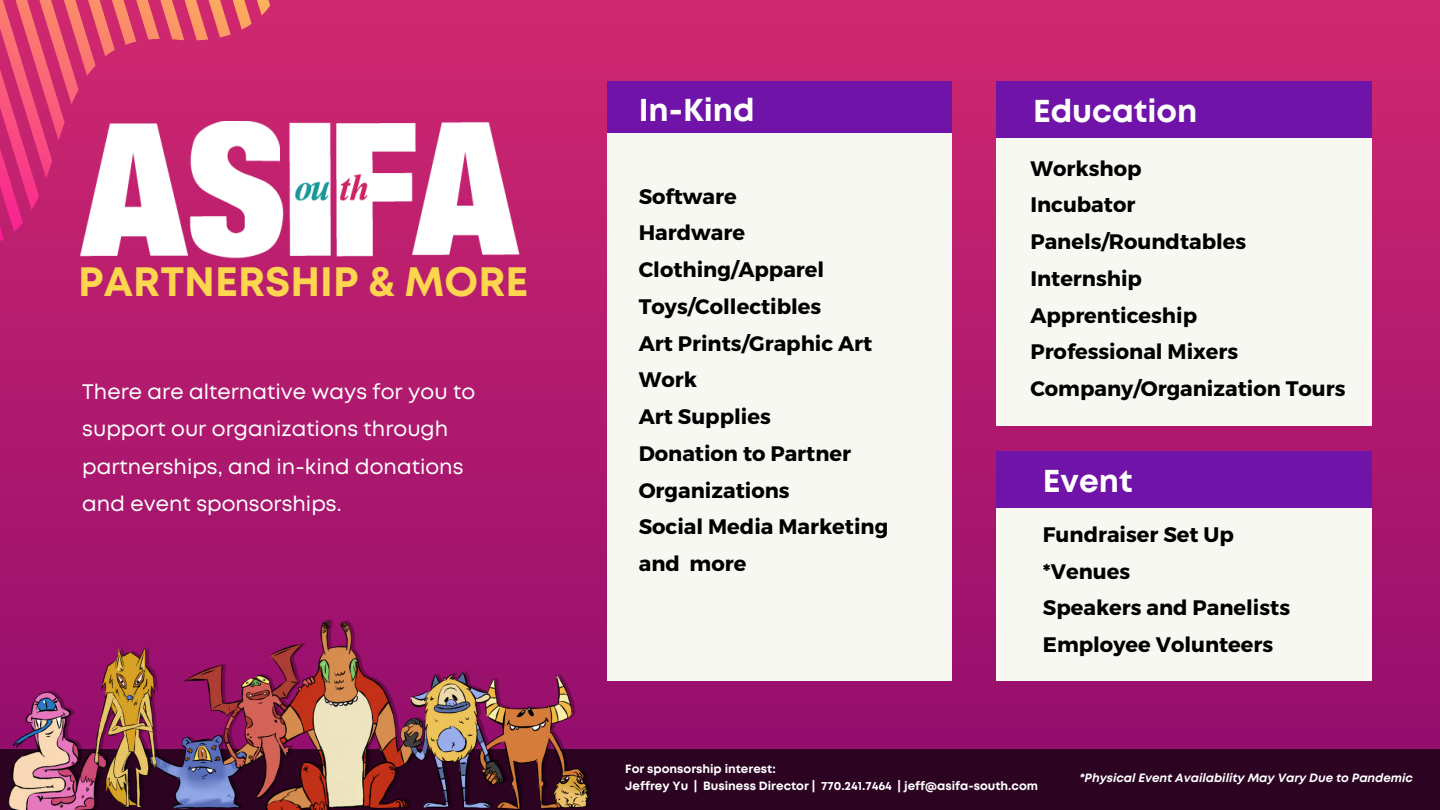
<style>
.page{position:relative;width:1440px;height:810px;background:#fff}
.page>*{position:absolute;margin:0;border:0;box-sizing:border-box;transform-origin:0 0}
.t1{font:700 41px "Mont";color:#fdd54f}
.t2{font:700 31.6px "Mont";color:#fff}
.t3{font:700 21px/36.8px "Montserrat";color:#000}
.t4{font:21px/37.5px "Mont";color:#fff}
.t5{font:700 12px "Mont";color:#fff}
.t6{font:italic 700 12px "Mont";color:#fff}
</style>
<div class="page">
<div style="left:0;top:0;width:1440px;height:810px;background:linear-gradient(to bottom,#d0286f,#900d6e)"></div>
<div style="left:0;top:749px;width:1440px;height:61px;background:#2c0321"></div>
<img style="left:0;top:612px;width:607px;height:198px">
<svg style="left:0;top:0;width:311px;height:270px;background:#d43670"></svg>
<img style="left:62px;top:122px;width:469px;height:161px">
<div style="left:607px;top:81px;width:345px;height:600px;background:#f8f8f3"></div>
<div style="left:607px;top:81px;width:345px;height:52px;background:#7013a8"></div>
<div style="left:996px;top:451px;width:376px;height:229px;background:#f8f8f3"></div>
<div style="left:996px;top:451px;width:376px;height:57px;background:#7013a8"></div>
<div style="left:996px;top:81px;width:376px;height:345px;background:#f8f8f3"></div>
<div style="left:996px;top:81px;width:376px;height:57px;background:#7013a8"></div>
<p class="t1" style="left:78px;top:266px;width:452px">PARTNERSHIP &amp; MORE</p>
<p class="t4" style="left:82px;top:374px;width:394px">There are alternative ways for you to support our organizations through partnerships, and in-kind donations and event sponsorships.</p>
<p class="t2" style="left:639px;top:98px;width:117px">In-Kind</p>
<p class="t3" style="left:639px;top:177px;width:100px">Software</p>
<p class="t3" style="left:639px;top:213px;width:108px">Hardware</p>
<p class="t3" style="left:639px;top:250px;width:187px">Clothing/Apparel</p>
<p class="t3" style="left:639px;top:287px;width:184px">Toys/Collectibles</p>
<p class="t3" style="left:639px;top:324px;width:235px">Art Prints/Graphic Art<br>Work</p>
<p class="t3" style="left:639px;top:397px;width:134px">Art Supplies</p>
<p class="t3" style="left:639px;top:434px;width:214px">Donation to Partner<br>Organizations</p>
<p class="t3" style="left:639px;top:507px;width:251px">Social Media Marketing</p>
<p class="t3" style="left:639px;top:544px;width:109px">and more</p>
<p class="t2" style="left:1033px;top:99px;width:166px">Education</p>
<p class="t3" style="left:1030px;top:149px;width:113px">Workshop</p>
<p class="t3" style="left:1030px;top:186px;width:107px">Incubator</p>
<p class="t3" style="left:1030px;top:222px;width:217px">Panels/Roundtables</p>
<p class="t3" style="left:1030px;top:259px;width:113px">Internship</p>
<p class="t3" style="left:1030px;top:296px;width:168px">Apprenticeship</p>
<p class="t3" style="left:1030px;top:333px;width:209px">Professional Mixers</p>
<p class="t3" style="left:1030px;top:369px;width:317px">Company/Organization Tours</p>
<p class="t2" style="left:1043px;top:469px;width:91px">Event</p>
<p class="t3" style="left:1043px;top:515px;width:192px">Fundraiser Set Up</p>
<p class="t3" style="left:1043px;top:552px;width:89px">*Venues</p>
<p class="t3" style="left:1043px;top:588px;width:249px">Speakers and Panelists</p>
<p class="t3" style="left:1043px;top:625px;width:232px">Employee Volunteers</p>
<p class="t5" style="left:625px;top:765px;width:152px">For sponsorship interest:</p>
<p class="t5" style="left:625px;top:781px;width:414px">Jeffrey Yu | Business Director | 770.241.7464 | jeff@asifa-south.com</p>
<p class="t6" style="left:1080px;top:773px;width:335px">*Physical Event Availability May Vary Due to Pandemic</p>
</div>
